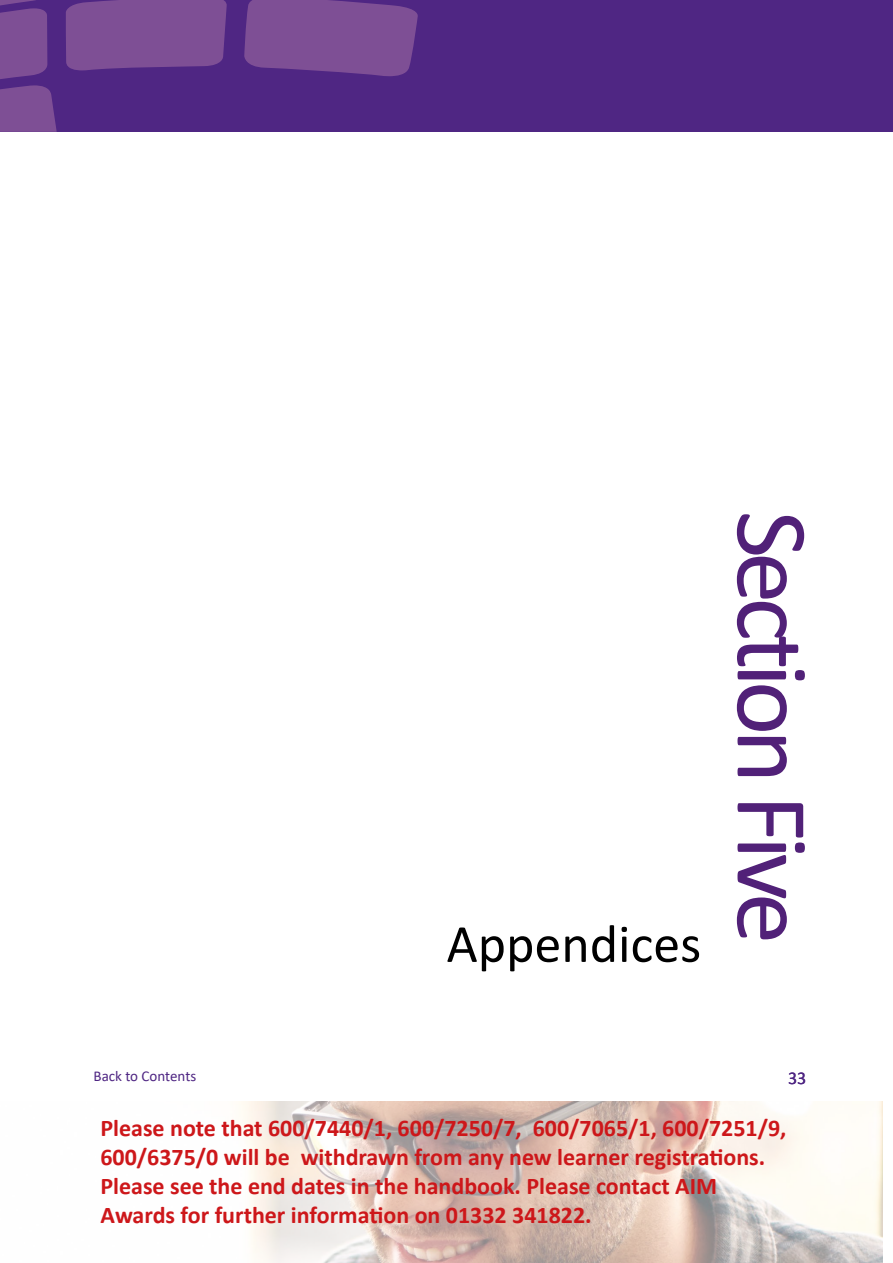
<style>
.page{position:relative;width:893px;height:1263px;background:#fff}
.page>*{position:absolute;margin:0;border:0;box-sizing:border-box;transform-origin:0 0}
.t1{font:103.5px "Calibri";letter-spacing:-.06em;color:#512178}
.t2{font:54px "Calibri";color:#000}
.t3{font:700 24px/28.8px "Calibri";color:#cd171a}
.t4{font:18px "Calibri";color:#4f2683}
.t5{font:15px "Calibri";color:#4f2683}
</style>
<div class="page">
<div style="left:0;top:0;width:893px;height:132px;background:#4f2683"></div>
<svg style="left:244px;top:0;width:174px;height:76px;background:#784992"></svg>
<svg style="left:66px;top:0;width:161px;height:70px;background:#7a4c93"></svg>
<svg style="left:0;top:0;width:57px;height:132px"></svg>
<img style="left:239px;top:1101px;width:643px;height:162px">
<h2 class="t2" style="left:446px;top:906px;width:256px">Appendices</h2>
<h1 class="t1" style="left:844px;top:511px;width:435px;rotate:90deg">Section Five</h1>
<p class="t5" style="left:94px;top:1066px;width:104px">Back to Contents</p>
<p class="t3" style="left:100px;top:1114px;width:687px">Please note that 600/7440/1, 600/7250/7, 600/7065/1, 600/7251/9, 600/6375/0 will be withdrawn from any new learner registrations.<br>Please see the end dates in the handbook. Please contact AIM Awards for further information on 01332 341822.</p>
<p class="t4" style="left:788px;top:1065px;width:20px">33</p>
</div>
